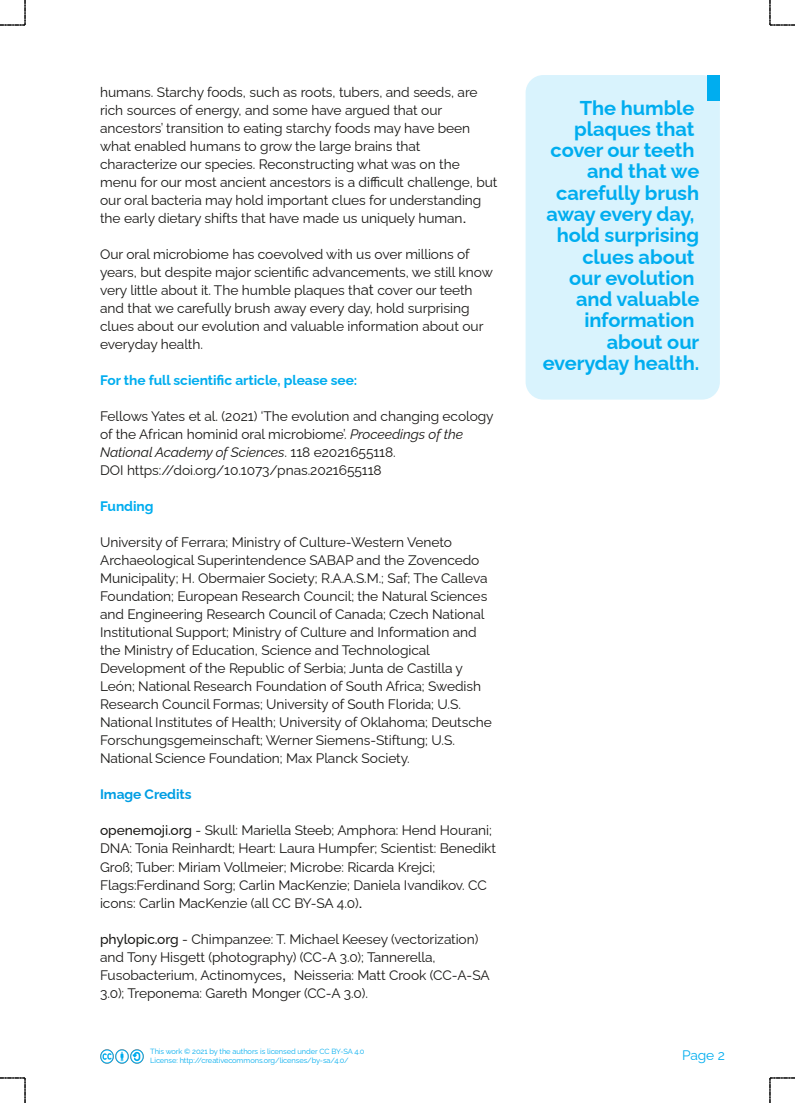
<style>
.page{position:relative;width:795px;height:1103px;background:#fff}
.page>*{position:absolute;margin:0;border:0;box-sizing:border-box;transform-origin:0 0}
.t1{font:700 20px/21.2px "Raleway";letter-spacing:-.005em;color:#00adef;text-align:right}
.t2{font:13.75px/18px "Raleway";letter-spacing:-.005em;color:#181715}
.t3{font:700 13.75px "Raleway";letter-spacing:-.005em;color:#00adef}
.t4{font:700 13.75px "Raleway";letter-spacing:-.005em;color:#009ee3}
.t5{font:13.75px "Raleway";color:#00adef}
.t6{font:7.5px/8.8px "Raleway";letter-spacing:-.01em;color:#00adef}
.s1{font-family:"Arial";font-size:15px}
.s2{font-size:15px}
.s3{font-style:italic}
.s4{font-weight:500}
</style>
<div class="page">
<div style="left:525px;top:75px;width:194px;height:324px;background:#d9f3fd;border-radius:18px"></div>
<div style="left:707px;top:75px;width:12px;height:25px;background:#00adef"></div>
<img style="left:100px;top:1049px;width:43px;height:13px">
<svg style="left:0;top:1077px;width:26px;height:25px"></svg>
<svg style="left:0;top:0;width:26px;height:26px"></svg>
<svg style="left:769px;top:1077px;width:25px;height:25px"></svg>
<svg style="left:769px;top:0;width:25px;height:26px"></svg>
<p class="t2" style="left:100px;top:83px;width:398px">humans. Starchy foods, such as roots, tubers, and seeds, are rich sources of energy, and some have argued that our ancestors’ transition to eating starchy foods may have been what enabled humans to grow the large brains that characterize our species. Reconstructing what was on the menu for our most ancient ancestors is a difficult challenge, but our oral bacteria may hold important clues for understanding the early dietary shifts that have made us uniquely human<span class="s1">.</span></p>
<p class="t2" style="left:100px;top:245px;width:394px">Our oral microbiome has coevolved with us over millions of years, but despite major scientific advancements, we still know very little about it. The humble plaques th<span class="s2">at</span> cover our teeth and that we carefully brush away every day, hold surprising clues about our evolution and valuable information about our everyday health.</p>
<p class="t3" style="left:100px;top:372px;width:258px">For the full scientific article, please see:</p>
<p class="t2" style="left:100px;top:407px;width:395px">Fellows Yates et al. (2021) ‘The evolution and changing ecology of the African hominid oral microbiome’. <span class="s3">Proceedings of the National Academy of Sciences</span>. 118 e2021655118.<br>DOI https://doi.org/10.1073/pnas.2021655118</p>
<p class="t3" style="left:100px;top:498px;width:55px">Funding</p>
<p class="t2" style="left:100px;top:533px;width:393px">University of Ferrara; Ministry of Culture-Western Veneto Archaeological Superintendence SABAP and the Zovencedo Municipality; H. Obermaier Society; R.A.A.S.M.; Saf; The Calleva Foundation; European Research Council; the Natural Sciences and Engineering Research Council of Canada; Czech National Institutional Support; Ministry of Culture and Information and the Ministry of Education, Science and Technological Development of the Republic of Serbia; Junta de Castilla y León; National Research Foundation of South Africa; Swedish Research Council Formas; University of South Florida; U.S.<br>National Institutes of Health; University of Oklahoma; Deutsche Forschungsgemeinschaft; Werner Siemens-Stiftung; U.S.<br>National Science Foundation; Max Planck Society.</p>
<p class="t4" style="left:100px;top:786px;width:93px">Image Credits</p>
<p class="t2" style="left:100px;top:821px;width:397px"><span class="s4">openemoji.org</span> - Skull: Mariella Steeb; Amphora: Hend Hourani; DNA: Tonia Reinhardt; Heart: Laura Humpfer; Scientist: Benedikt Groß; Tuber: Miriam Vollmeier; Microbe: Ricarda Krejci; Flags:Ferdinand Sorg; Carlin MacKenzie; Daniela Ivandikov. CC icons: Carlin MacKenzie (all CC BY-SA 4.0)<span class="s1">.</span></p>
<p class="t2" style="left:100px;top:929px;width:391px"><span class="s4">phylopic.org</span> - Chimpanzee: T. Michael Keesey (vectorization) and Tony Hisgett (photography) (CC-A 3.0); Tannerella, Fusobacterium, Actinomyces<span class="s1">,</span> Neisseria: Matt Crook (CC-A-SA 3.0); Treponema: Gareth Monger (CC-A 3.0).</p>
<p class="t6" style="left:150px;top:1047px;width:216px">This work © 2021 by the authors is licensed under CC BY-SA 4.0<br>License: http://creativecommons.org/licenses/by-sa/4.0/</p>
<h1 class="t1" style="left:542px;top:97px;width:158px">The humble plaques that cover our teeth and that we carefully brush away every day, hold surprising clues about<br>our evolution and valuable information about our everyday health.</h1>
<p class="t5" style="left:681px;top:1047px;width:44px">Page 2</p>
</div>
